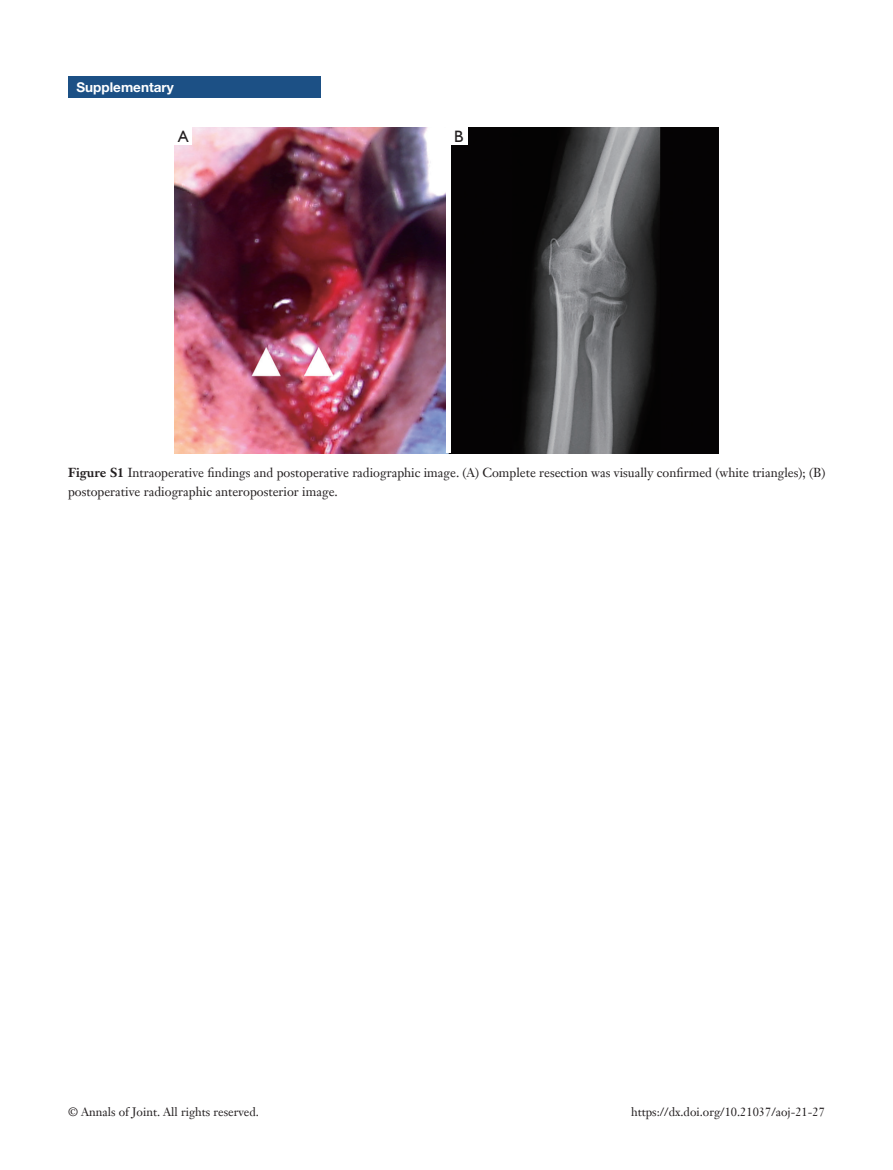
<style>
.page{position:relative;width:893px;height:1170px;background:#fff}
.page>*{position:absolute;margin:0;border:0;box-sizing:border-box;transform-origin:0 0}
.t1{font:16.5px "Humanist 521 BT";color:#231f20}
.t2{font:700 13.5px "Helvetica Neue LT Pro";color:#fff}
.t3{font:12.75px/19.5px "Janson Text LT";color:#231f20}
.t4{font:12px "Janson Text LT";color:#231f20}
.s1{font-weight:700}
</style>
<div class="page">
<div style="left:68px;top:77px;width:252px;height:21px;background:#1c5085"></div>
<img style="left:175px;top:128px;width:543px;height:325px">
<div style="left:446px;top:128px;width:5px;height:325px;background:#fff"></div>
<div style="left:175px;top:128px;width:17px;height:17px;background:#fff"></div>
<div style="left:450px;top:128px;width:17px;height:17px;background:#fff"></div>
<p class="t2" style="left:77px;top:79px;width:99px">Supplementary</p>
<p class="t1" style="left:178px;top:126px;width:12px">A</p>
<p class="t1" style="left:454px;top:126px;width:11px">B</p>
<p class="t3" style="left:68px;top:462px;width:759px"><span class="s1">Figure S1</span> Intraoperative findings and postoperative radiographic image. (A) Complete resection was visually confirmed (white triangles); (B) postoperative radiographic anteroposterior image.</p>
<p class="t4" style="left:68px;top:1104px;width:192px">© Annals of Joint. All rights reserved.</p>
<p class="t4" style="left:631px;top:1104px;width:195px">https://dx.doi.org/10.21037/aoj-21-27</p>
</div>
